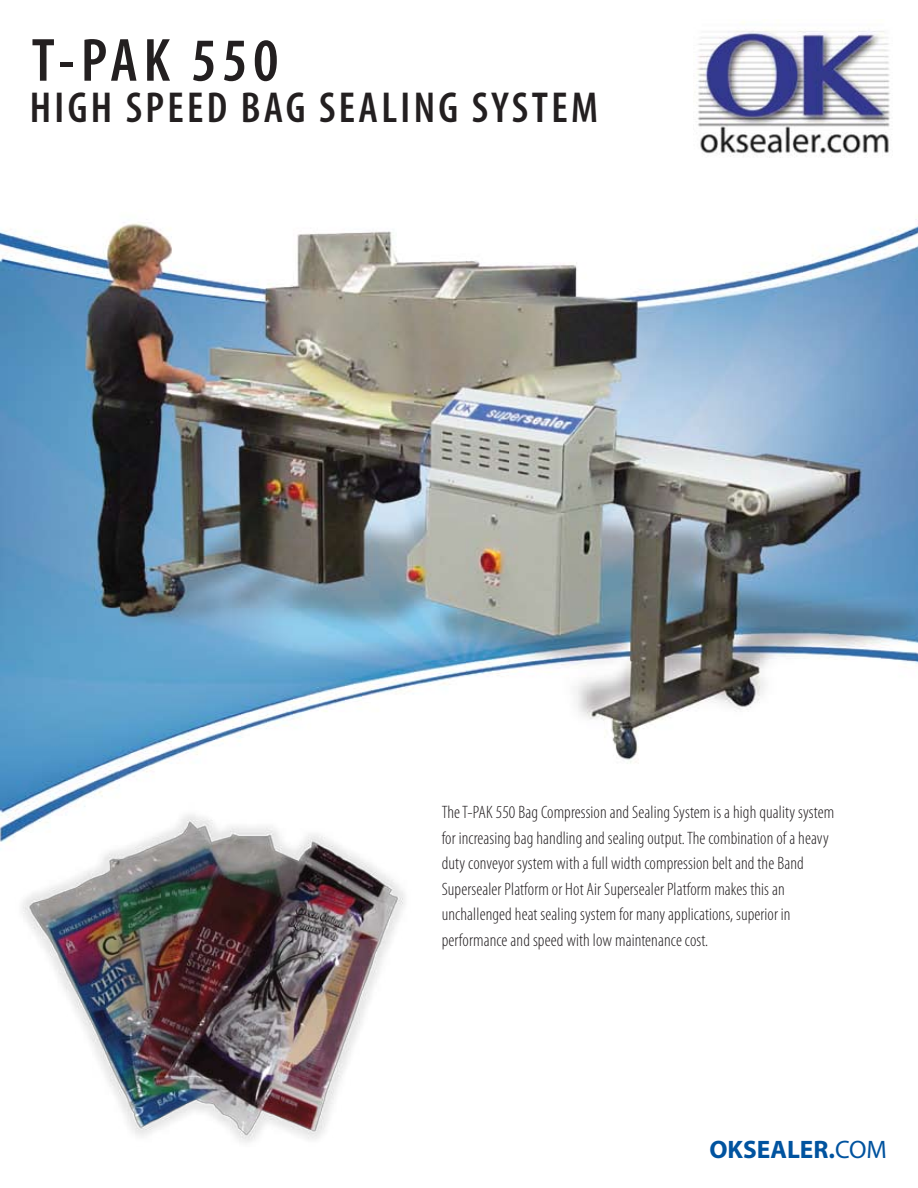
<style>
.page{position:relative;width:918px;height:1188px;background:#fff}
.page>*{position:absolute;margin:0;border:0;box-sizing:border-box;transform-origin:0 0}
.t1{font:600 condensed 61.5px "Myriad Pro";letter-spacing:.095em;color:#231f20}
.t2{font:600 condensed 43.5px "Myriad Pro";letter-spacing:.075em;color:#231f20}
.t3{font:700 25.35px "Myriad";color:#00539f}
.t4{font:300 condensed 18px/25.5px "Myriad Pro";letter-spacing:.005em;color:#231f21}
.s1{font-weight:400}
</style>
<div class="page">
<img style="left:0;top:157px;width:918px;height:637px">
<img style="left:694px;top:21px;width:196px;height:136px">
<img style="left:0;top:794px;width:405px;height:349px">
<p class="t1" style="left:32px;top:27px;width:248px">T-PAK 550</p>
<p class="t2" style="left:30px;top:84px;width:570px">HIGH SPEED BAG SEALING SYSTEM</p>
<p class="t4" style="left:442px;top:800px;width:394px">The T-PAK 550 Bag Compression and Sealing System is a high quality system for increasing bag handling and sealing output. The combination of a heavy duty conveyor system with a full width compression belt and the Band Supersealer Platform or Hot Air Supersealer Platform makes this an unchallenged heat sealing system for many applications, superior in performance and speed with low maintenance cost.</p>
<p class="t3" style="left:709px;top:1136px;width:179px">OKSEALER.<span class="s1">COM</span></p>
</div>
